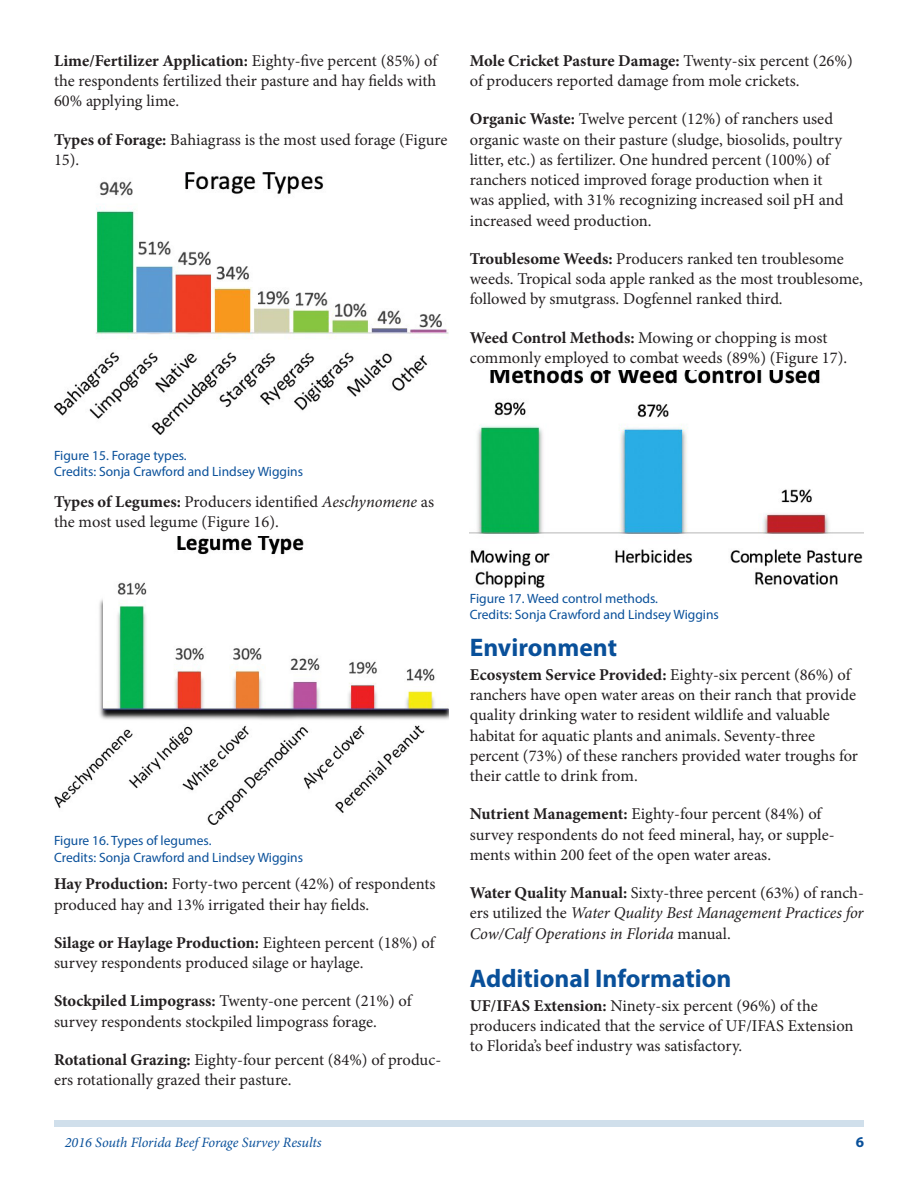
<style>
.page{position:relative;width:918px;height:1188px;background:#fff}
.page>*{position:absolute;margin:0;border:0;box-sizing:border-box;transform-origin:0 0}
.SectionHeading0{font:700 25.5px "Myriad Pro";color:#09509a}
.Paragraph{font:16.5px/20.2px "Minion Pro";color:#231f20}
.Paragraph-2{font:italic 16.5px/20.2px "Minion Pro";letter-spacing:-.005em;color:#231f20;text-align:justify}
.t1{font:700 15px "Myriad Pro";color:#09509a}
.RunningTitleItalics{font:italic 14.25px "Minion Pro";letter-spacing:-.005em;color:#09509a}
.t2{font:13.5px/16.5px "Myriad Pro";color:#09509a}
.s1{font-weight:700}
.s2{font-style:italic}
.s3{font-weight:700;font-style:normal}
.s4{font-style:normal}
</style>
<div class="page">
<div style="left:54px;top:1120px;width:810px;height:7px;background:#d0dfeb"></div>
<img style="left:54px;top:173px;width:394px;height:262px">
<img style="left:54px;top:537px;width:394px;height:288px">
<img style="left:470px;top:370px;width:394px;height:219px">
<p class="Paragraph" style="left:54px;top:51px;width:385px;text-align:justify"><span class="s1">Lime/Fertilizer Application:</span> Eighty-five percent (85%) of the respondents fertilized their pasture and hay fields with 60% applying lime.</p>
<p class="Paragraph" style="left:54px;top:129px;width:395px"><span class="s1">Types of Forage:</span> Bahiagrass is the most used forage (Figure<br>15).</p>
<p class="Paragraph" style="left:470px;top:51px;width:384px"><span class="s1">Mole Cricket Pasture Damage:</span> Twenty-six percent (26%) of producers reported damage from mole crickets.</p>
<p class="Paragraph" style="left:470px;top:109px;width:375px"><span class="s1">Organic Waste:</span> Twelve percent (12%) of ranchers used organic waste on their pasture (sludge, biosolids, poultry litter, etc.) as fertilizer. One hundred percent (100%) of ranchers noticed improved forage production when it was applied, with 31% recognizing increased soil pH and increased weed production.</p>
<p class="Paragraph" style="left:470px;top:249px;width:395px"><span class="s1">Troublesome Weeds:</span> Producers ranked ten troublesome weeds. Tropical soda apple ranked as the most troublesome, followed by smutgrass. Dogfennel ranked third.</p>
<p class="Paragraph" style="left:470px;top:327px;width:379px"><span class="s1">Weed Control Methods:</span> Mowing or chopping is most commonly employed to combat weeds (89%) (Figure 17).</p>
<p class="t2" style="left:54px;top:447px;width:251px">Figure 15. Forage types.<br>Credits: Sonja Crawford and Lindsey Wiggins</p>
<p class="Paragraph" style="left:54px;top:492px;width:382px"><span class="s1">Types of Legumes:</span> Producers identified <span class="s2">Aeschynomene</span> as the most used legume (Figure 16).</p>
<p class="t2" style="left:54px;top:832px;width:251px">Figure 16. Types of legumes.<br>Credits: Sonja Crawford and Lindsey Wiggins</p>
<p class="Paragraph" style="left:54px;top:874px;width:383px"><span class="s1">Hay Production:</span> Forty-two percent (42%) of respondents produced hay and 13% irrigated their hay fields.</p>
<p class="Paragraph" style="left:54px;top:933px;width:382px"><span class="s1">Silage or Haylage Production:</span> Eighteen percent (18%) of survey respondents produced silage or haylage.</p>
<p class="Paragraph" style="left:54px;top:991px;width:359px"><span class="s1">Stockpiled Limpograss:</span> Twenty-one percent (21%) of survey respondents stockpiled limpograss forage.</p>
<p class="Paragraph" style="left:54px;top:1050px;width:389px"><span class="s1">Rotational Grazing:</span> Eighty-four percent (84%) of produc&shy;ers rotationally grazed their pasture.</p>
<p class="t2" style="left:470px;top:590px;width:251px">Figure 17. Weed control methods.<br>Credits: Sonja Crawford and Lindsey Wiggins</p>
<p class="SectionHeading0" style="left:470px;top:631px;width:149px">Environment</p>
<p class="Paragraph" style="left:470px;top:665px;width:390px"><span class="s1">Ecosystem Service Provided:</span> Eighty-six percent (86%) of ranchers have open water areas on their ranch that provide quality drinking water to resident wildlife and valuable habitat for aquatic plants and animals. Seventy-three percent (73%) of these ranchers provided water troughs for their cattle to drink from.</p>
<p class="Paragraph" style="left:470px;top:804px;width:366px"><span class="s1">Nutrient Management:</span> Eighty-four percent (84%) of survey respondents do not feed mineral, hay, or supple&shy;ments within 200 feet of the open water areas.</p>
<p class="Paragraph-2" style="left:470px;top:883px;width:396px"><span class="s3">Water Quality Manual:</span> <span class="s4">Sixty-three percent (63%) of ranch&shy;ers utilized the</span> Water Quality Best Management Practices for Cow/Calf Operations in Florida <span class="s4">manual.</span></p>
<p class="SectionHeading0" style="left:470px;top:962px;width:263px">Additional Information</p>
<p class="Paragraph" style="left:470px;top:995px;width:385px"><span class="s1">UF/IFAS Extension:</span> Ninety-six percent (96%) of the producers indicated that the service of UF/IFAS Extension to Florida’s beef industry was satisfactory.</p>
<p class="RunningTitleItalics" style="left:65px;top:1133px;width:258px">2016 South Florida Beef Forage Survey Results</p>
<p class="t1" style="left:856px;top:1133px;width:10px">6</p>
</div>
